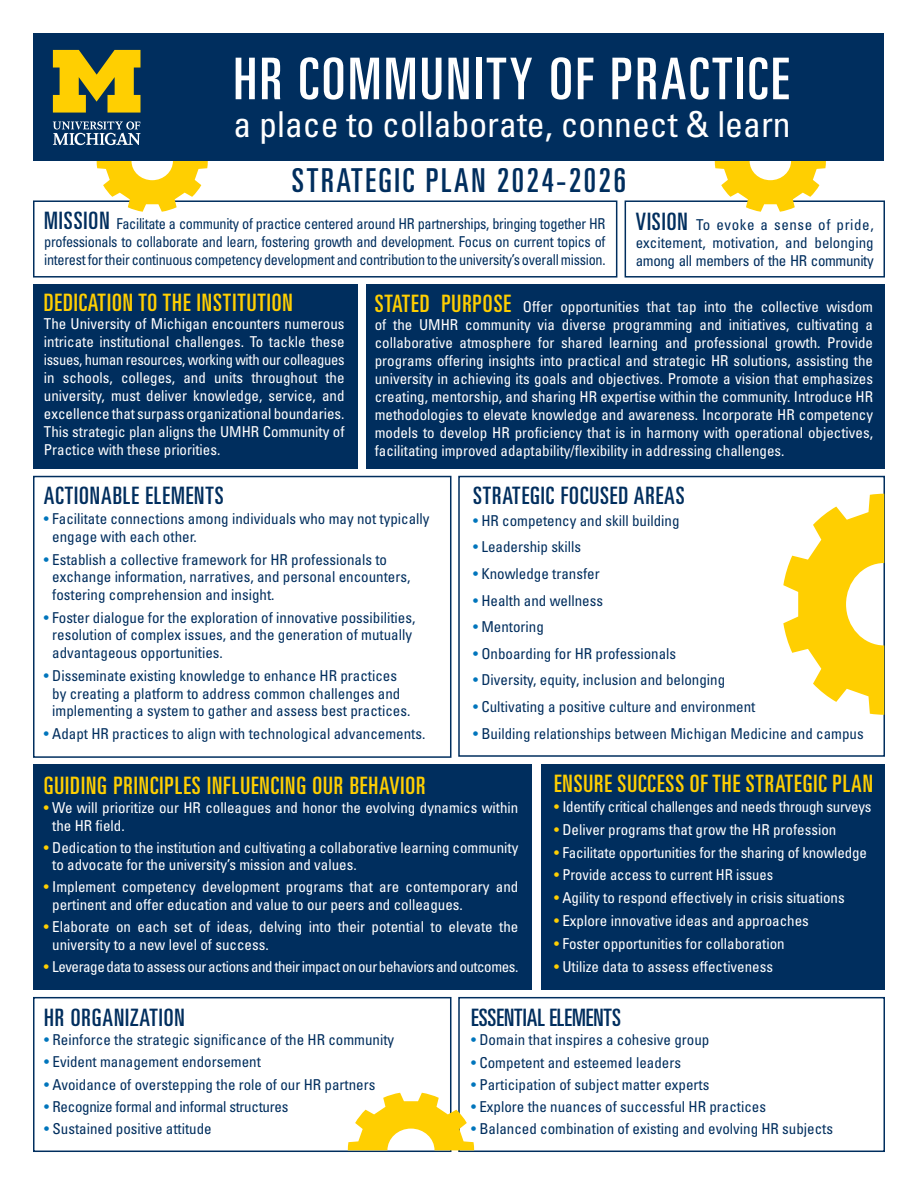
<style>
.page{position:relative;width:918px;height:1188px;background:#fff}
.page>*{position:absolute;margin:0;border:0;box-sizing:border-box;transform-origin:0 0}
.t1{font:ultra-condensed 57.6px "Univers LT Std";letter-spacing:.05em;color:#fff}
.t2{font:condensed 35.7px "Univers LT Std";color:#fff}
.t3{font:ultra-condensed 33px "Univers LT Std";letter-spacing:.08em;color:#002e5e}
.t4{font:ultra-condensed 24px "Univers LT Std";letter-spacing:.04em;color:#ffcf01}
.t5{font:ultra-condensed 24px "Univers LT Std";letter-spacing:.04em;color:#002e5e}
.t6{font:ultra-condensed 24px "Univers LT Std";color:#002e5e}
.t7{font:condensed 15px/18px "Univers LT Std";color:#fff}
.t8{font:condensed 15px/17.7px "Univers LT Std";color:#002e5e}
.t9{font:condensed 15px/18px "Univers LT Std";color:#002e5e;text-align:justify;scale:.95 1}
.t10{font:condensed 15px "Univers LT Std";letter-spacing:-.03em;color:#fff}
.t11{font:condensed 15px "Univers LT Std";letter-spacing:-.02em;color:#fff}
.t12{font:condensed 15px "Univers LT Std";letter-spacing:-.02em;color:#002e5e}
.s1{font-stretch:ultra-condensed;font-size:24px}
.s2{font-stretch:ultra-condensed;font-size:24px;color:#ffcf01}
.s3{color:#0075bc}
.s4{color:#ffcf01}
</style>
<div class="page">
<div style="left:541px;top:764px;width:343px;height:226px;background:#002e5e"></div>
<div style="left:33px;top:284px;width:324px;height:185px;background:#002e5e"></div>
<div style="left:458px;top:997px;width:427px;height:155px;border:2px solid #002e5e"></div>
<div style="left:33px;top:997px;width:418px;height:155px;border:2px solid #002e5e"></div>
<div style="left:33px;top:200px;width:584px;height:78px;border:2px solid #002e5e"></div>
<div style="left:625px;top:200px;width:260px;height:78px;border:2px solid #002e5e"></div>
<div style="left:33px;top:476px;width:418px;height:282px;border:2px solid #002e5e"></div>
<div style="left:34px;top:764px;width:498px;height:226px;background:#002e5e"></div>
<div style="left:458px;top:476px;width:427px;height:281px;border:2px solid #002e5e"></div>
<div style="left:34px;top:34px;width:850px;height:127px;background:#002e5e"></div>
<svg style="left:53px;top:50px;width:87px;height:63px"></svg>
<svg style="left:53px;top:121px;width:87px;height:24px"></svg>
<svg style="left:97px;top:161px;width:111px;height:51px"></svg>
<svg style="left:715px;top:161px;width:111px;height:51px"></svg>
<svg style="left:348px;top:1093px;width:126px;height:57px"></svg>
<svg style="left:783px;top:494px;width:101px;height:221px"></svg>
<div style="left:366px;top:284px;width:518px;height:185px;background:#002e5e"></div>
<h1 class="t1" style="left:234px;top:46px;width:557px">HR COMMUNITY OF PRACTICE</h1>
<h2 class="t2" style="left:234px;top:102px;width:559px">a place to collaborate, connect &amp; learn</h2>
<h3 class="t3" style="left:292px;top:162px;width:336px">STRATEGIC PLAN 2024-2026</h3>
<p class="t8" style="left:636px;top:216px;width:239px;text-align:justify"><span class="s1">VISION</span> To evoke a sense of pride, excitement, motivation, and belonging among all members of the HR community</p>
<p class="t7" style="left:375px;top:298px;width:500px;text-align:justify"><span class="s2">STATED PURPOSE</span> Offer opportunities that tap into the collective wisdom of the UMHR community via diverse programming and initiatives, cultivating a collaborative atmosphere for shared learning and professional growth. Provide programs offering insights into practical and strategic HR solutions, assisting the university in achieving its goals and objectives. Promote a vision that emphasizes creating, mentorship, and sharing HR expertise within the community. Introduce HR methodologies to elevate knowledge and awareness. Incorporate HR competency models to develop HR proficiency that is in harmony with operational objectives, facilitating improved adaptability/flexibility in addressing challenges.</p>
<p class="t9" style="left:44px;top:215px;width:592px"><span class="s1">MISSION</span> Facilitate a community of practice centered around HR partnerships, bringing together HR professionals to collaborate and learn, fostering growth and development. Focus on current topics of interest for their continuous competency development and contribution to the university’s overall mission.</p>
<h3 class="t4" style="left:44px;top:289px;width:250px">DEDICATION TO THE INSTITUTION</h3>
<p class="t7" style="left:44px;top:315px;width:302px;text-align:justify">The University of Michigan encounters numerous intricate institutional challenges. To tackle these issues, human resources, working with our colleagues in schools, colleges, and units throughout the university, must deliver knowledge, service, and excellence that surpass organizational boundaries.<br>This strategic plan aligns the UMHR Community of Practice with these priorities.</p>
<h3 class="t5" style="left:44px;top:482px;width:181px">ACTIONABLE ELEMENTS</h3>
<p class="t8" style="left:52px;top:510px;width:379px;text-indent:-8px"><span class="s3">•</span> Facilitate connections among individuals who may not typically engage with each other.</p>
<p class="t8" style="left:52px;top:550px;width:360px;text-indent:-8px"><span class="s3">•</span> Establish a collective framework for HR professionals to exchange information, narratives, and personal encounters, fostering comprehension and insight.</p>
<p class="t8" style="left:52px;top:608px;width:365px;text-indent:-8px"><span class="s3">•</span> Foster dialogue for the exploration of innovative possibilities, resolution of complex issues, and the generation of mutually advantageous opportunities.</p>
<p class="t8" style="left:52px;top:667px;width:360px;text-indent:-8px"><span class="s3">•</span> Disseminate existing knowledge to enhance HR practices by creating a platform to address common challenges and implementing a system to gather and assess best practices.</p>
<p class="t8" style="left:44px;top:725px;width:383px"><span class="s3">•</span> Adapt HR practices to align with technological advancements.</p>
<h3 class="t5" style="left:473px;top:482px;width:213px">STRATEGIC FOCUSED AREAS</h3>
<p class="t8" style="left:473px;top:511px;width:208px"><span class="s3">•</span> HR competency and skill building</p>
<p class="t8" style="left:473px;top:538px;width:110px"><span class="s3">•</span> Leadership skills</p>
<p class="t8" style="left:473px;top:565px;width:128px"><span class="s3">•</span> Knowledge transfer</p>
<p class="t8" style="left:473px;top:591px;width:131px"><span class="s3">•</span> Health and wellness</p>
<p class="t8" style="left:473px;top:618px;width:72px"><span class="s3">•</span> Mentoring</p>
<p class="t8" style="left:473px;top:644px;width:205px"><span class="s3">•</span> Onboarding for HR professionals</p>
<p class="t8" style="left:473px;top:671px;width:254px"><span class="s3">•</span> Diversity, equity, inclusion and belonging</p>
<p class="t8" style="left:473px;top:698px;width:284px"><span class="s3">•</span> Cultivating a positive culture and environment</p>
<p class="t8" style="left:473px;top:724px;width:392px"><span class="s3">•</span> Building relationships between Michigan Medicine and campus</p>
<h3 class="t4" style="left:44px;top:772px;width:383px">GUIDING PRINCIPLES INFLUENCING OUR BEHAVIOR</h3>
<p class="t7" style="left:52px;top:799px;width:468px;text-indent:-8px"><span class="s4">•</span> We will prioritize our HR colleagues and honor the evolving dynamics within the HR field.</p>
<p class="t7" style="left:52px;top:838px;width:468px;text-indent:-8px"><span class="s4">•</span> Dedication to the institution and cultivating a collaborative learning community to advocate for the university’s mission and values.</p>
<p class="t7" style="left:52px;top:878px;width:468px;text-indent:-8px"><span class="s4">•</span> Implement competency development programs that are contemporary and pertinent and offer education and value to our peers and colleagues.</p>
<p class="t7" style="left:52px;top:918px;width:468px;text-indent:-8px"><span class="s4">•</span> Elaborate on each set of ideas, delving into their potential to elevate the university to a new level of success.</p>
<p class="t10" style="left:44px;top:957px;width:476px"><span class="s4">•</span> Leverage data to assess our actions and their impact on our behaviors and outcomes.</p>
<h3 class="t4" style="left:554px;top:770px;width:321px">ENSURE SUCCESS OF THE STRATEGIC PLAN</h3>
<p class="t11" style="left:554px;top:797px;width:319px"><span class="s4">•</span> Identify critical challenges and needs through surveys</p>
<p class="t7" style="left:554px;top:820px;width:284px"><span class="s4">•</span> Deliver programs that grow the HR profession</p>
<p class="t7" style="left:554px;top:843px;width:314px"><span class="s4">•</span> Facilitate opportunities for the sharing of knowledge</p>
<p class="t7" style="left:554px;top:866px;width:221px"><span class="s4">•</span> Provide access to current HR issues</p>
<p class="t7" style="left:554px;top:889px;width:292px"><span class="s4">•</span> Agility to respond effectively in crisis situations</p>
<p class="t7" style="left:554px;top:912px;width:256px"><span class="s4">•</span> Explore innovative ideas and approaches</p>
<p class="t7" style="left:554px;top:934px;width:232px"><span class="s4">•</span> Foster opportunities for collaboration</p>
<p class="t7" style="left:554px;top:957px;width:221px"><span class="s4">•</span> Utilize data to assess effectiveness</p>
<h3 class="t5" style="left:44px;top:1003px;width:142px">HR ORGANIZATION</h3>
<p class="t8" style="left:44px;top:1031px;width:351px"><span class="s3">•</span> Reinforce the strategic significance of the HR community</p>
<p class="t8" style="left:44px;top:1053px;width:218px"><span class="s3">•</span> Evident management endorsement</p>
<p class="t8" style="left:44px;top:1075px;width:333px"><span class="s3">•</span> Avoidance of overstepping the role of our HR partners</p>
<p class="t12" style="left:44px;top:1097px;width:246px"><span class="s3">•</span> Recognize formal and informal structures</p>
<p class="t8" style="left:44px;top:1120px;width:169px"><span class="s3">•</span> Sustained positive attitude</p>
<h3 class="t6" style="left:471px;top:1004px;width:151px">ESSENTIAL ELEMENTS</h3>
<p class="t8" style="left:471px;top:1031px;width:240px"><span class="s3">•</span> Domain that inspires a cohesive group</p>
<p class="t8" style="left:471px;top:1053px;width:211px"><span class="s3">•</span> Competent and esteemed leaders</p>
<p class="t8" style="left:471px;top:1075px;width:240px"><span class="s3">•</span> Participation of subject matter experts</p>
<p class="t8" style="left:471px;top:1098px;width:296px"><span class="s3">•</span> Explore the nuances of successful HR practices</p>
<p class="t8" style="left:471px;top:1120px;width:363px"><span class="s3">•</span> Balanced combination of existing and evolving HR subjects</p>
</div>
